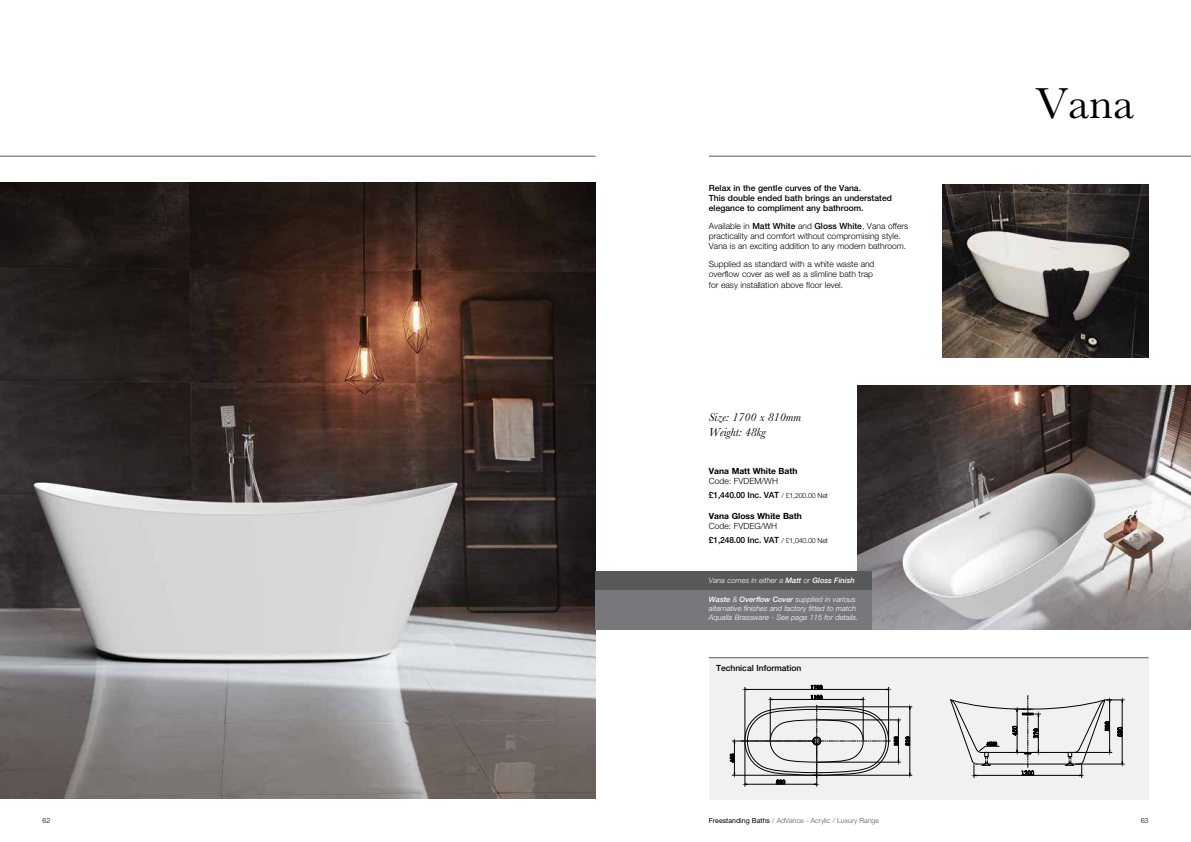
<style>
.page{position:relative;width:1191px;height:842px;background:#fff}
.page>*{position:absolute;margin:0;border:0;box-sizing:border-box;transform-origin:0 0}
.t1{font:45px "Baskerville";color:#000}
.t2{font:italic 12px/15px "Baskerville";color:#000}
.t3{font:300 8.5px/10.2px "Helvetica Neue";color:#000}
.t4{font:500 8.5px/10.2px "Helvetica Neue";color:#000}
.t5{font:500 8.5px/13.5px "Helvetica Neue";letter-spacing:-.02em;color:#000}
.t6{font:700 8.5px "Helvetica Neue";color:#000}
.t7{font:italic 300 7.5px/9px "Helvetica Neue";color:#fff}
.t8{font:300 7px "Helvetica Neue";color:#58595b}
.t9{font:300 7px "Helvetica Neue";color:#000}
.s1{font-weight:500}
.s2{font-weight:300}
.s3{font-weight:300;font-size:7px}
.s4{font-weight:400;color:#000}
</style>
<div class="page">
<img style="left:0;top:183px;width:595px;height:615px">
<img style="left:943px;top:184px;width:205px;height:173px">
<div style="left:709px;top:658px;width:439px;height:141px;background:#f1f1f2"></div>
<hr style="left:709px;top:657px;width:439px;height:1px;background:#58595b">
<hr style="left:709px;top:156px;width:482px;height:1px;background:#58595b">
<hr style="left:0;top:156px;width:595px;height:1px;background:#58595b">
<hr style="left:813px;top:775px;width:99px;height:1px;background:#000">
<hr style="left:818px;top:706px;width:94px;height:1px;background:#000">
<hr style="left:909px;top:709px;width:1px;height:64px;background:#000">
<svg style="left:908px;top:772px;width:3px;height:6px"></svg>
<svg style="left:905px;top:728px;width:5px;height:19px"></svg>
<hr style="left:818px;top:762px;width:82px;height:1px;background:#000">
<hr style="left:818px;top:720px;width:82px;height:1px;background:#000">
<hr style="left:732px;top:775px;width:83px;height:1px;background:#000">
<hr style="left:732px;top:741px;width:83px;height:1px;background:#000">
<svg style="left:729px;top:738px;width:6px;height:40px"></svg>
<hr style="left:744px;top:742px;width:1px;height:44px;background:#000">
<hr style="left:816px;top:742px;width:1px;height:44px;background:#000">
<svg style="left:741px;top:684px;width:158px;height:101px"></svg>
<svg style="left:950px;top:695px;width:174px;height:83px"></svg>
<img style="left:857px;top:386px;width:334px;height:243px">
<div style="left:595px;top:571px;width:277px;height:19px;background:#58595b"></div>
<div style="left:595px;top:590px;width:277px;height:39px;background:#77787b"></div>
<p class="t9" style="left:43px;top:817px;width:9px">62</p>
<p class="t4" style="left:709px;top:183px;width:184px">Relax in the gentle curves of the Vana.<br>This double ended bath brings an understated elegance to compliment any bathroom.</p>
<p class="t3" style="left:709px;top:221px;width:201px">Available in <span class="s1">Matt White</span> and <span class="s1">Gloss White</span>, Vana offers practicality and comfort without compromising style.<br>Vana is an exciting addition to any modern bathroom.</p>
<p class="t3" style="left:709px;top:259px;width:167px">Supplied as standard with a white waste and overflow cover as well as a slimline bath trap for easy installation above floor level.</p>
<h2 class="t2" style="left:709px;top:410px;width:94px">Size: 1700 x 810mm<br>Weight: 48kg</h2>
<p class="t6" style="left:709px;top:466px;width:90px">Vana Matt White Bath</p>
<p class="t5" style="left:709px;top:474px;width:121px"><span class="s2">Code: FVDEM/WH<br></span>£1,440.00 Inc. VAT <span class="s3">/ £1,200.00 Net</span></p>
<p class="t6" style="left:709px;top:511px;width:94px">Vana Gloss White Bath</p>
<p class="t5" style="left:709px;top:519px;width:121px"><span class="s2">Code: FVDEG/WH<br></span>£1,248.00 Inc. VAT <span class="s3">/ £1,040.00 Net</span></p>
<p class="t7" style="left:709px;top:576px;width:147px">Vana comes in either a <span class="s1">Matt</span> or <span class="s1">Gloss Finish</span></p>
<p class="t7" style="left:709px;top:595px;width:151px"><span class="s1">Waste</span> &amp; <span class="s1">Overflow Cover</span> supplied in various alternative finishes and factory fitted to match<br>Aqualla Brassware - See page 115 for details.</p>
<p class="t4" style="left:716px;top:663px;width:87px">Technical Information</p>
<h1 class="t1" style="left:1035px;top:75px;width:100px">Vana</h1>
<p class="t8" style="left:709px;top:817px;width:171px"><span class="s4">Freestanding Baths</span> / AdVance - Acrylic / Luxury Range</p>
<p class="t9" style="left:1140px;top:817px;width:9px">63</p>
</div>
